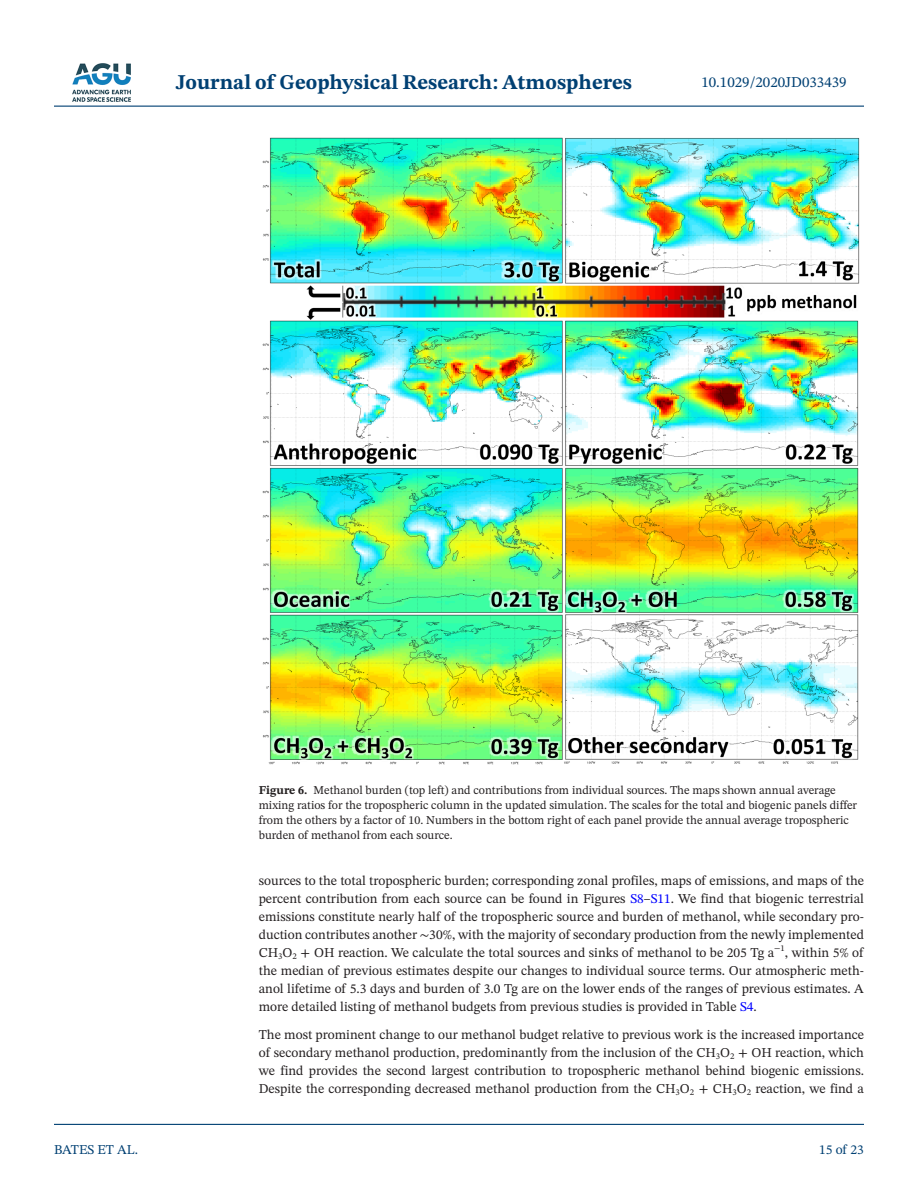
<style>
.page{position:relative;width:918px;height:1188px;background:#fff}
.page>*{position:absolute;margin:0;border:0;box-sizing:border-box;transform-origin:0 0}
.t1{font:700 21px "STIX Two Text";color:#004073}
.t2{font:15px "STIX Two Text";color:#004073}
.t3{font:13.5px/18px "STIX Two Text";color:#231f20;text-align:justify}
.t4{font:13.5px "STIX Two Text";color:#004073}
.t5{font:12px/15px "STIX Two Text";color:#231f20}
.t6{font:8.7px "STIX Two Text";color:#231f20}
.s1{font-weight:700}
.s2{color:#00f}
.s3{font-family:"STIX Two Math"}
</style>
<div class="page">
<hr style="left:54px;top:106px;width:810px;height:1px;background:#004073">
<hr style="left:54px;top:1124px;width:810px;height:1px;background:#004073">
<img style="left:72px;top:63px;width:59px;height:39px">
<img style="left:263px;top:137px;width:597px;height:628px">
<h1 class="t1" style="left:176px;top:67px;width:458px">Journal of Geophysical Research: Atmospheres</h1>
<p class="t2" style="left:701px;top:72px;width:147px">10.1029/2020JD033439</p>
<p class="t4" style="left:54px;top:1140px;width:85px">BATES ET AL.</p>
<p class="t5" style="left:259px;top:782px;width:600px"><span class="s1">Figure 6.</span> Methanol burden (top left) and contributions from individual sources. The maps shown annual average mixing ratios for the tropospheric column in the updated simulation. The scales for the total and biogenic panels differ from the others by a factor of 10. Numbers in the bottom right of each panel provide the annual average tropospheric burden of methanol from each source.</p>
<p class="t3" style="left:259px;top:871px;width:607px">sources to the total tropospheric burden; corresponding zonal profiles, maps of emissions, and maps of the percent contribution from each source can be found in Figures <span class="s2">S8</span>–<span class="s2">S11</span>. We find that biogenic terrestrial emissions constitute nearly half of the tropospheric source and burden of methanol, while secondary pro&shy;duction contributes another <span class="s3">∼</span>30%, with the majority of secondary production from the newly implemented CH<sub>3</sub>O<sub>2</sub> + OH reaction. We calculate the total sources and sinks of methanol to be 205 Tg a</p>
<p class="t6" style="left:774px;top:942px;width:12px">−1</p>
<p class="t3" style="left:259px;top:943px;width:607px;text-indent:526px">, within 5% of the median of previous estimates despite our changes to individual source terms. Our atmospheric meth&shy;anol lifetime of 5.3 days and burden of 3.0 Tg are on the lower ends of the ranges of previous estimates. A more detailed listing of methanol budgets from previous studies is provided in Table <span class="s2">S4</span>.</p>
<p class="t3" style="left:259px;top:1026px;width:607px">The most prominent change to our methanol budget relative to previous work is the increased importance of secondary methanol production, predominantly from the inclusion of the CH<sub>3</sub>O<sub>2</sub> + OH reaction, which we find provides the second largest contribution to tropospheric methanol behind biogenic emissions.<br>Despite the corresponding decreased methanol production from the CH<sub>3</sub>O<sub>2</sub> + CH<sub>3</sub>O<sub>2</sub> reaction, we find a</p>
<p class="t4" style="left:819px;top:1140px;width:46px">15 of 23</p>
</div>
